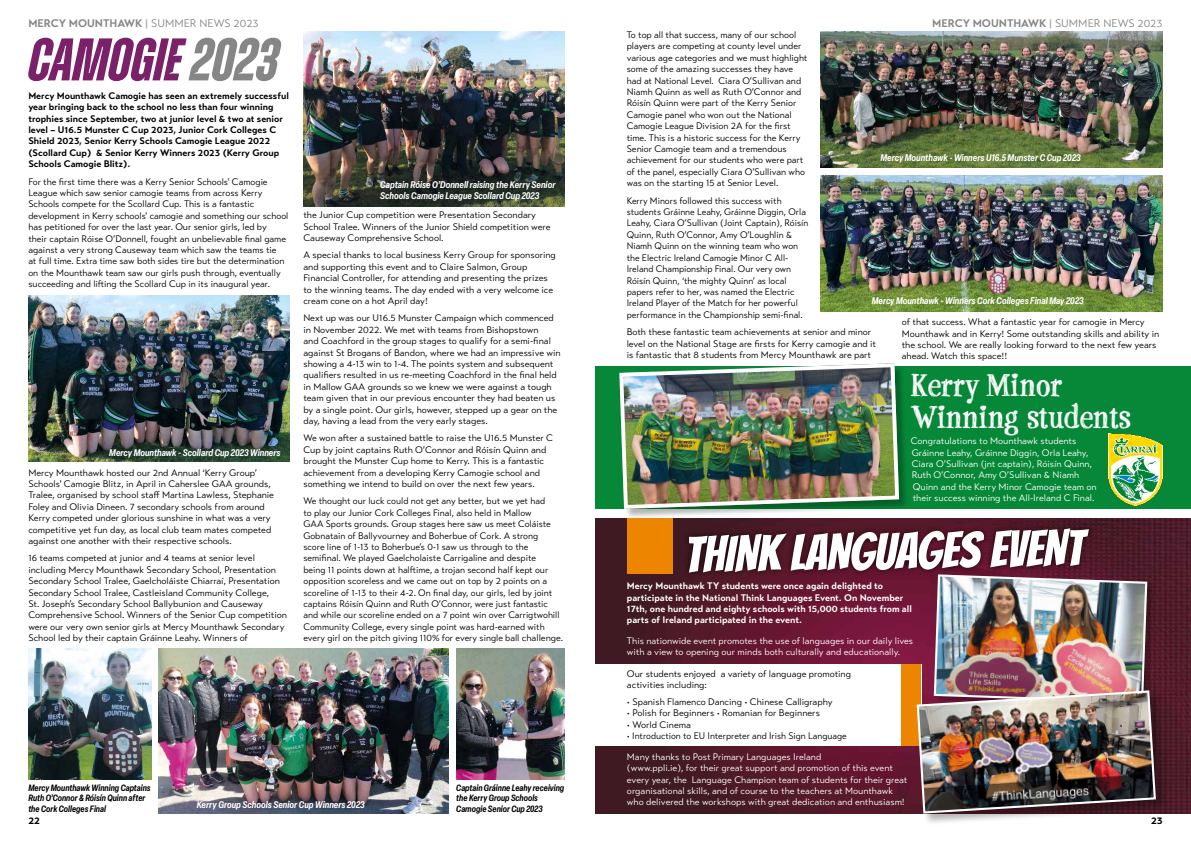
<style>
.page{position:relative;width:1191px;height:842px;background:#fff}
.page>*{position:absolute;margin:0;border:0;box-sizing:border-box;transform-origin:0 0}
.t1{font:italic 700 60px "Zuume Cut";color:#7b216a}
.t2{font:50px "Bangers";color:#fff}
.t3{font:700 35px/32px "P22 Stanyan";color:#fff}
.t4{font:11px "Transat Text Standard";color:#878686}
.t5{font:700 10px "Arboria";color:#000}
.t6{font:9.5px/11.4px "Transat Text Standard";color:#000}
.t7{font:9.5px/11.4px "Transat Text Standard";color:#fff}
.t8{font:9.5px/11.4px "Transat Text Standard";color:#000;scale:.96 1}
.t9{font:700 9.5px/11.4px "Transat Text";color:#000}
.t10{font:italic 600 condensed 9.5px/11.4px "Elza";color:#fff}
.t11{font:700 9.5px/11.4px "Transat Text";color:#fff}
.t12{font:italic 600 condensed 9px/10.8px "Elza";color:#000}
.s1{font-family:"Transat Text";font-weight:700}
.s2{color:#878686}
</style>
<div class="page">
<img style="left:28px;top:296px;width:261px;height:165px">
<img style="left:303px;top:31px;width:261px;height:176px">
<img style="left:159px;top:648px;width:289px;height:166px">
<img style="left:456px;top:648px;width:108px;height:132px">
<img style="left:820px;top:31px;width:342px;height:136px">
<img style="left:820px;top:176px;width:342px;height:136px">
<img style="left:28px;top:648px;width:123px;height:132px">
<div style="left:595px;top:367px;width:596px;height:142px;background:#078838"></div>
<div style="left:620px;top:364px;width:289px;height:155px;background:#000;opacity:.3"></div>
<img style="left:617px;top:363px;width:284px;height:148px">
<img style="left:1108px;top:434px;width:54px;height:72px">
<img style="left:596px;top:518px;width:595px;height:296px">
<div style="left:595px;top:664px;width:326px;height:82px;background:#fff"></div>
<div style="left:916px;top:690px;width:252px;height:135px;background:#000;opacity:.3"></div>
<img style="left:682px;top:522px;width:475px;height:293px">
<div style="left:627px;top:518px;width:45px;height:55px;background:#ee8500"></div>
<p class="t4" style="left:28px;top:16px;width:232px"><span class="s1">MERCY MOUNTHAWK</span> | SUMMER NEWS 2023</p>
<p class="t4" style="left:932px;top:16px;width:232px"><span class="s1">MERCY MOUNTHAWK</span> | SUMMER NEWS 2023</p>
<h1 class="t1" style="left:28px;top:28px;width:252px">CAMOGIE <span class="s2">2023</span></h1>
<p class="t9" style="left:28px;top:90px;width:262px">Mercy Mounthawk Camogie has seen an extremely successful year bringing back to the school no less than four winning trophies since September, two at junior level &amp; two at senior level – U16.5 Munster C Cup 2023, Junior Cork Colleges C Shield 2023, Senior Kerry Schools Camogie League 2022 (Scollard Cup) &amp; Senior Kerry Winners 2023 (Kerry Group Schools Camogie Blitz).</p>
<p class="t6" style="left:28px;top:176px;width:262px">For the first time there was a Kerry Senior Schools' Camogie League which saw senior camogie teams from across Kerry Schools compete for the Scollard Cup. This is a fantastic development in Kerry schools' camogie and something our school has petitioned for over the last year. Our senior girls, led by<br>their captain Róise O’Donnell, fought an unbelievable final game against a very strong Causeway team which saw the teams tie<br>at full time. Extra time saw both sides tire but the determination on the Mounthawk team saw our girls push through, eventually succeeding and lifting the Scollard Cup in its inaugural year.</p>
<p class="t10" style="left:109px;top:447px;width:173px">Mercy Mounthawk - Scollard Cup 2023 Winners</p>
<p class="t6" style="left:28px;top:467px;width:247px">Mercy Mounthawk hosted our 2nd Annual ‘Kerry Group’ Schools' Camogie Blitz, in April in Caherslee GAA grounds, Tralee, organised by school staff Martina Lawless, Stephanie Foley and Olivia Dineen. 7 secondary schools from around Kerry competed under glorious sunshine in what was a very competitive yet fun day, as local club team mates competed against one another with their respective schools.</p>
<p class="t6" style="left:28px;top:552px;width:260px">16 teams competed at junior and 4 teams at senior level including Mercy Mounthawk Secondary School, Presentation Secondary School Tralee, Gaelcholáiste Chiarraí, Presentation Secondary School Tralee, Castleisland Community College,<br>St. Joseph’s Secondary School Ballybunion and Causeway Comprehensive School. Winners of the Senior Cup competition were our very own senior girls at Mercy Mounthawk Secondary School led by their captain Gráinne Leahy. Winners of</p>
<p class="t10" style="left:380px;top:178px;width:177px">Captain Róise O’Donnell raising the Kerry Senior<br>Schools Camogie League Scollard Cup 2023</p>
<p class="t6" style="left:303px;top:209px;width:249px">the Junior Cup competition were Presentation Secondary<br>School Tralee. Winners of the Junior Shield competition were<br>Causeway Comprehensive School.</p>
<p class="t6" style="left:303px;top:249px;width:254px">A special thanks to local business Kerry Group for sponsoring and supporting this event and to Claire Salmon, Group Financial Controller, for attending and presenting the prizes to the winning teams. The day ended with a very welcome ice cream cone on a hot April day!</p>
<p class="t6" style="left:303px;top:312px;width:259px">Next up was our U16.5 Munster Campaign which commenced in November 2022. We met with teams from Bishopstown<br>and Coachford in the group stages to qualify for a semi-final against St Brogans of Bandon, where we had an impressive win showing a 4-13 win to 1-4. The points system and subsequent qualifiers resulted in us re-meeting Coachford in the final held in Mallow GAA grounds so we knew we were against a tough team given that in our previous encounter they had beaten us by a single point. Our girls, however, stepped up a gear on the day, having a lead from the very early stages.</p>
<p class="t6" style="left:303px;top:432px;width:251px">We won after a sustained battle to raise the U16.5 Munster C Cup by joint captains Ruth O’Connor and Róisín Quinn and brought the Munster Cup home to Kerry. This is a fantastic achievement from a developing Kerry Camogie school and something we intend to build on over the next few years.</p>
<p class="t6" style="left:303px;top:495px;width:261px">We thought our luck could not get any better, but we yet had<br>to play our Junior Cork Colleges Final, also held in Mallow<br>GAA Sports grounds. Group stages here saw us meet Coláiste Gobnatain of Ballyvourney and Boherbue of Cork. A strong<br>score line of 1-13 to Boherbue’s 0-1 saw us through to the semifinal. We played Gaelcholaiste Carrigaline and despite<br>being 11 points down at halftime, a trojan second half kept our opposition scoreless and we came out on top by 2 points on a scoreline of 1-13 to their 4-2. On final day, our girls, led by joint captains Róisín Quinn and Ruth O’Connor, were just fantastic and while our scoreline ended on a 7 point win over Carrigtwohill Community College, every single point was hard-earned with every girl on the pitch giving 110% for every single ball challenge.</p>
<p class="t12" style="left:28px;top:782px;width:124px">Mercy Mounthawk Winning Captains<br>Ruth O’Connor &amp; Róisín Quinn after the Cork Colleges Final</p>
<p class="t5" style="left:28px;top:814px;width:13px">22</p>
<p class="t10" style="left:197px;top:799px;width:170px">Kerry Group Schools Senior Cup Winners 2023</p>
<p class="t12" style="left:456px;top:782px;width:109px">Captain Gráinne Leahy receiving the Kerry Group Schools<br>Camogie Senior Cup 2023</p>
<p class="t6" style="left:626px;top:29px;width:182px">To top all that success, many of our school players are competing at county level under various age categories and we must highlight some of the amazing successes they have had at National Level. Ciara O’Sullivan and Niamh Quinn as well as Ruth O’Connor and Róisín Quinn were part of the Kerry Senior Camogie panel who won out the National Camogie League Division 2A for the first time. This is a historic success for the Kerry Senior Camogie team and a tremendous achievement for our students who were part of the panel, especially Ciara O’Sullivan who was on the starting 15 at Senior Level.</p>
<p class="t8" style="left:626px;top:195px;width:191px">Kerry Minors followed this success with students Gráinne Leahy, Gráinne Diggin, Orla Leahy, Ciara O’Sullivan (Joint Captain), Róisín Quinn, Ruth O’Connor, Amy O’Loughlin &amp; Niamh Quinn on the winning team who won the Electric Ireland Camogie Minor C All-Ireland Championship Final. Our very own Róisín Quinn, ‘the mighty Quinn’ as local papers refer to her, was named the Electric Ireland Player of the Match for her powerful performance in the Championship semi-final.</p>
<p class="t6" style="left:626px;top:326px;width:251px">Both these fantastic team achievements at senior and minor level on the National Stage are firsts for Kerry camogie and it is fantastic that 8 students from Mercy Mounthawk are part</p>
<p class="t6" style="left:901px;top:316px;width:259px">of that success. What a fantastic year for camogie in Mercy Mounthawk and in Kerry! Some outstanding skills and ability in the school. We are really looking forward to the next few years ahead. Watch this space!!</p>
<p class="t10" style="left:880px;top:152px;width:202px">Mercy Mounthawk - Winners U16.5 Munster C Cup 2023</p>
<p class="t10" style="left:871px;top:295px;width:214px">Mercy Mounthawk - Winners Cork Colleges Final May 2023</p>
<h3 class="t3" style="left:910px;top:368px;width:221px">Kerry Minor<br>Winning students</h3>
<p class="t7" style="left:910px;top:435px;width:187px">Congratulations to Mounthawk students Gráinne Leahy, Gráinne Diggin, Orla Leahy, Ciara O’Sullivan (jnt captain), Róisín Quinn, Ruth O’Connor, Amy O’Sullivan &amp; Niamh Quinn and the Kerry Minor Camogie team on their success winning the All-Ireland C Final.</p>
<h2 class="t2" style="left:683px;top:526px;width:401px;rotate:-1deg">THINK LANGUAGES EVENT</h2>
<p class="t11" style="left:627px;top:580px;width:286px">Mercy Mounthawk TY students were once again delighted to participate in the National Think Languages Event. On November 17th, one hundred and eighty schools with 15,000 students from all parts of Ireland participated in the event.</p>
<p class="t7" style="left:627px;top:635px;width:288px">This nationwide event promotes the use of languages in our daily lives with a view to opening our minds both culturally and educationally.</p>
<p class="t6" style="left:627px;top:668px;width:226px">Our students enjoyed a variety of language promoting activities including:</p>
<p class="t6" style="left:627px;top:696px;width:207px">• Spanish Flamenco Dancing • Chinese Calligraphy</p>
<p class="t6" style="left:627px;top:707px;width:194px">• Polish for Beginners • Romanian for Beginners</p>
<p class="t6" style="left:627px;top:719px;width:65px">• World Cinema</p>
<p class="t8" style="left:627px;top:730px;width:230px">• Introduction to EU Interpreter and Irish Sign Language</p>
<p class="t7" style="left:627px;top:751px;width:282px">Many thanks to Post Primary Languages Ireland<br>(www.ppli.ie), for their great support and promotion of this event every year, the Language Champion team of students for their great organisational skills, and of course to the teachers at Mounthawk who delivered the workshops with great dedication and enthusiasm!</p>
<p class="t5" style="left:1151px;top:814px;width:13px">23</p>
</div>
